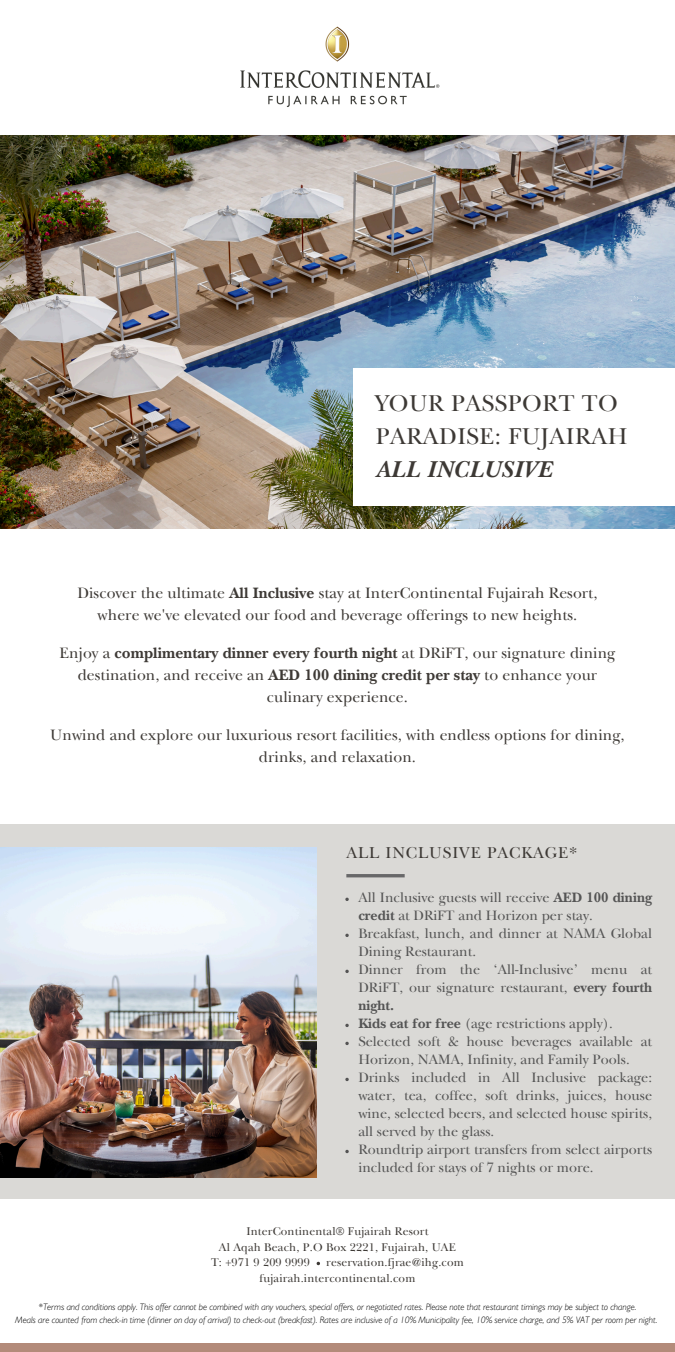
<style>
.page{position:relative;width:675px;height:1352px;background:#fff}
.page>*{position:absolute;margin:0;border:0;box-sizing:border-box;transform-origin:0 0}
.t1{font:24px/32.7px "New Baskerville ITC Pro";letter-spacing:.02em;color:#3d3935}
.t2{font:16.5px "New Baskerville ITC Pro";letter-spacing:.055em;color:#3d3935}
.t3{font:15.75px/22px "New Baskerville ITC Pro";letter-spacing:.005em;color:#3d3935;text-align:center}
.t4{font:14.25px/18px "New Baskerville ITC Pro";color:#545454}
.t5{font:11.7px/15.6px "New Baskerville ITC Pro";letter-spacing:.015em;color:#3d3935;text-align:center}
.t6{font:italic 300 9.3px "Gill Sans MT Std";color:#000}
.s1{font-weight:700;font-style:italic}
.s2{font-weight:700}
</style>
<div class="page">
<img style="left:0;top:136px;width:675px;height:392px">
<div style="left:353px;top:368px;width:322px;height:137px;background:#fff"></div>
<img style="left:225px;top:26px;width:224px;height:121px">
<div style="left:0;top:824px;width:675px;height:373px;background:#dad9d6"></div>
<div style="left:0;top:1343px;width:675px;height:8px;background:#b38b7a"></div>
<svg style="left:346px;top:874px;width:59px;height:3px"></svg>
<img style="left:0;top:847px;width:316px;height:330px">
<p class="t1" style="left:376px;top:391px;width:253px">YOUR PASSPORT TO<br>PARADISE: FUJAIRAH<br><span class="s1">ALL INCLUSIVE</span></p>
<p class="t3" style="left:77px;top:584px;width:522px">Discover the ultimate <span class="s2">All Inclusive</span> stay at InterContinental Fujairah Resort, where we've elevated our food and beverage offerings to new heights.</p>
<p class="t3" style="left:59px;top:644px;width:558px">Enjoy a <span class="s2">complimentary dinner every fourth night</span> at DRiFT, our signature dining destination, and receive an <span class="s2">AED 100 dining credit per stay</span> to enhance your culinary experience.</p>
<p class="t3" style="left:50px;top:726px;width:576px">Unwind and explore our luxurious resort facilities, with endless options for dining, drinks, and relaxation.</p>
<h3 class="t2" style="left:346px;top:847px;width:233px">ALL INCLUSIVE PACKAGE*</h3>
<h3 class="t4" style="left:358px;top:890px;width:295px">All Inclusive guests will receive <span class="s2">AED 100 dining credit</span> at DRiFT and Horizon per stay.</h3>
<h3 class="t4" style="left:358px;top:926px;width:295px">Breakfast, lunch, and dinner at NAMA Global<br>Dining Restaurant.</h3>
<p class="t4" style="left:358px;top:962px;width:295px;text-align:justify">Dinner from the ‘All-Inclusive’ menu at DRiFT, our signature restaurant, <span class="s2">every fourth night.</span></p>
<h2 class="t4" style="left:358px;top:1016px;width:256px"><span class="s2">Kids eat for free</span> (age restrictions apply).</h2>
<p class="t4" style="left:358px;top:1034px;width:295px">Selected soft &amp; house beverages available at<br>Horizon, NAMA, Infinity, and Family Pools.</p>
<p class="t4" style="left:358px;top:1070px;width:295px;text-align:justify">Drinks included in All Inclusive package: water, tea, coffee, soft drinks, juices, house wine, selected beers, and selected house spirits, all served by the glass.</p>
<p class="t4" style="left:358px;top:1142px;width:295px">Roundtrip airport transfers from select airports included for stays of 7 nights or more.</p>
<p class="t5" style="left:219px;top:1225px;width:239px">InterContinental® Fujairah Resort<br>Al Aqah Beach, P.O Box 2221, Fujairah, UAE</p>
<p class="t5" style="left:211px;top:1256px;width:100px">T: +971 9 209 9999</p>
<p class="t5" style="left:326px;top:1256px;width:139px">reservation.fjrae@ihg.com</p>
<h1 class="t5" style="left:260px;top:1271px;width:157px">fujairah.intercontinental.com</h1>
<p class="t6" style="left:39px;top:1303px;width:599px">*Terms and conditions apply. This offer cannot be combined with any vouchers, special offers, or negotiated rates. Please note that restaurant timings may be subject to change.</p>
<h5 class="t6" style="left:15px;top:1316px;width:644px">Meals are counted from check-in time (dinner on day of arrival) to check-out (breakfast). Rates are inclusive of a 10% Municipality fee, 10% service charge, and 5% VAT per room per night.</h5>
</div>
